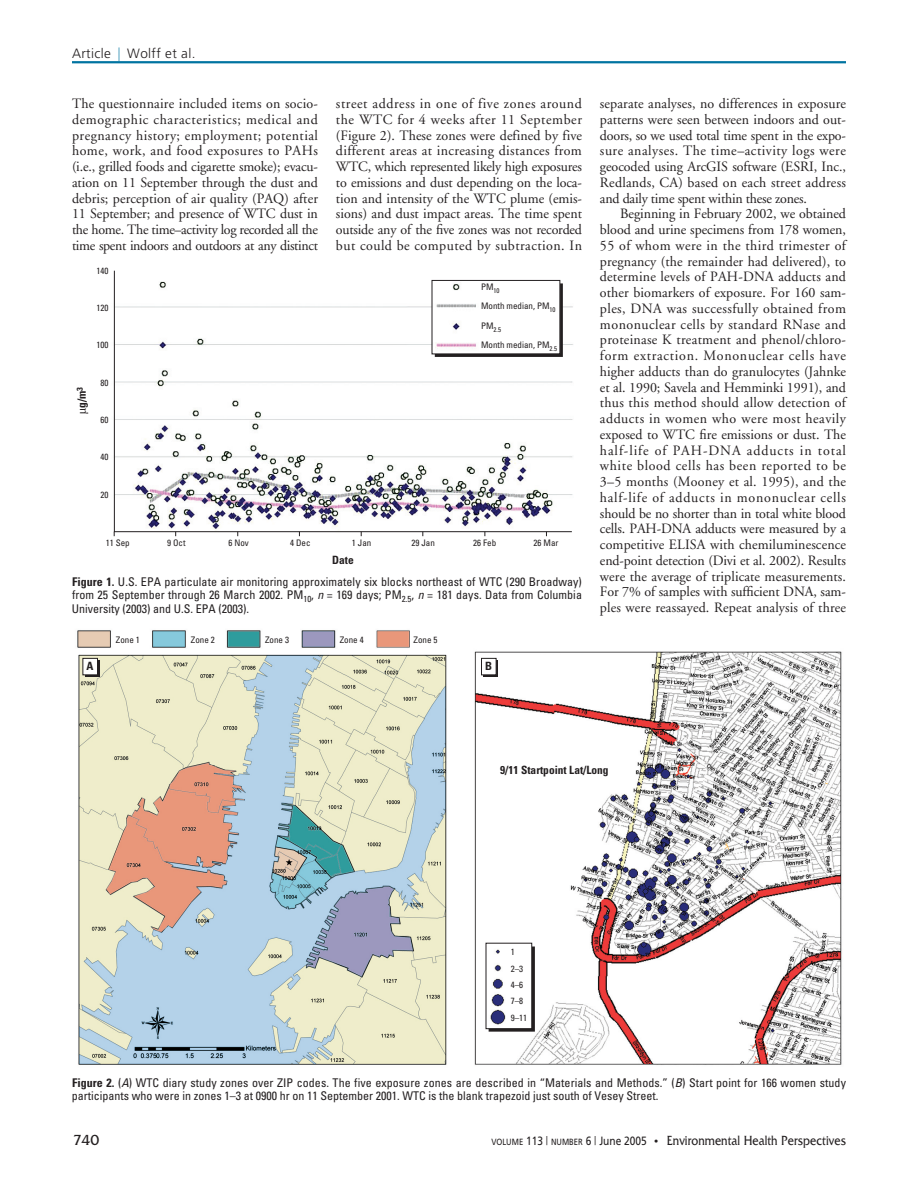
<style>
.page{position:relative;width:918px;height:1188px;background:#fff}
.page>*{position:absolute;margin:0;border:0;box-sizing:border-box;transform-origin:0 0}
.t1{font:15px "Friz Quadrata IT Cby BT";color:#231f20}
.t2{font:14.25px/15.8px "Adobe Garamond";letter-spacing:-.01em;color:#231f20;text-align:justify}
.t3{font:13.5px "Friz Quadrata IT Cby BT";color:#231f20;scale:.85 1}
.t4{font:300 13.5px "Frutiger";letter-spacing:.025em;color:#231f20}
.t5{font:condensed 12px/13.5px "Univers";letter-spacing:.005em;color:#231f20;text-align:justify}
.t6{font:700 condensed 11.4px "Univers";color:#231f20}
.t7{font:condensed 9px/16.4px "Univers";color:#231f20}
.t8{font:condensed 6.75px "Univers";color:#231f20}
.s1{font-size:18px;color:#0074a1}
.s2{font-weight:700}
.s3{font-style:italic}
.s4{font-family:"Frutiger";font-size:9px}
.s5{font-family:"Frutiger";font-size:12px}
.s6{font-family:"Frutiger";font-weight:300;font-size:12px}
.s7{font-size:10.5px}
</style>
<div class="page">
<hr style="left:72px;top:61px;width:774px;height:2px;background:#0074a1">
<img style="left:113px;top:271px;width:459px;height:266px">
<svg style="left:114px;top:270px;width:459px;height:262px"></svg>
<div style="left:432px;top:280px;width:128px;height:74px;border:1px solid #231f20"></div>
<svg style="left:435px;top:283px;width:128px;height:74px"></svg>
<img style="left:77px;top:630px;width:370px;height:435px">
<img style="left:474px;top:651px;width:368px;height:414px">
<div style="left:85px;top:660px;width:14px;height:17px;background:#231f20"></div>
<div style="left:83px;top:658px;width:15px;height:17px;background:#fff;border:1px solid #231f20"></div>
<div style="left:483px;top:660px;width:15px;height:17px;background:#2b2728"></div>
<div style="left:481px;top:658px;width:15px;height:17px;background:#fff;border:1px solid #231f20"></div>
<svg style="left:486px;top:944px;width:50px;height:89px"></svg>
<p class="t4" style="left:72px;top:48px;width:125px">Article <span class="s1">|</span> Wolff et al.</p>
<p class="t2" style="left:72px;top:97px;width:248px">The questionnaire included items on socio&shy;demographic characteristics; medical and pregnancy history; employment; potential home, work, and food exposures to PAHs (i.e., grilled foods and cigarette smoke); evacu&shy;ation on 11 September through the dust and debris; perception of air quality (PAQ) after 11 September; and presence of WTC dust in the home. The time–activity log recorded all the time spent indoors and outdoors at any distinct</p>
<p class="t2" style="left:336px;top:97px;width:248px">street address in one of five zones around the WTC for 4 weeks after 11 September (Figure 2). These zones were defined by five different areas at increasing distances from WTC, which represented likely high exposures to emissions and dust depending on the loca&shy;tion and intensity of the WTC plume (emis&shy;sions) and dust impact areas. The time spent outside any of the five zones was not recorded but could be computed by subtraction. In</p>
<p class="t2" style="left:600px;top:97px;width:248px">separate analyses, no differences in exposure patterns were seen between indoors and out&shy;doors, so we used total time spent in the expo&shy;sure analyses. The time–activity logs were geocoded using ArcGIS software (ESRI, Inc., Redlands, CA) based on each street address and daily time spent within these zones.</p>
<p class="t2" style="left:600px;top:207px;width:248px;text-indent:20px">Beginning in February 2002, we obtained blood and urine specimens from 178 women, 55 of whom were in the third trimester of pregnancy (the remainder had delivered), to determine levels of PAH-DNA adducts and other biomarkers of exposure. For 160 sam&shy;ples, DNA was successfully obtained from mononuclear cells by standard RNase and proteinase K treatment and phenol/chloro&shy;form extraction. Mononuclear cells have higher adducts than do granulocytes (Jahnke et al. 1990; Savela and Hemminki 1991), and thus this method should allow detection of adducts in women who were most heavily exposed to WTC fire emissions or dust. The half-life of PAH-DNA adducts in total white blood cells has been reported to be 3–5 months (Mooney et al. 1995), and the half-life of adducts in mononuclear cells should be no shorter than in total white blood cells. PAH-DNA adducts were measured by a competitive ELISA with chemiluminescence end-point detection (Divi et al. 2002). Results were the average of triplicate measurements.<br>For 7% of samples with sufficient DNA, sam&shy;ples were reassayed. Repeat analysis of three</p>
<p class="t7" style="left:96px;top:263px;width:13px">140</p>
<p class="t7" style="left:96px;top:300px;width:13px">120</p>
<p class="t7" style="left:96px;top:338px;width:13px">100</p>
<p class="t7" style="left:100px;top:375px;width:9px">80</p>
<p class="t7" style="left:100px;top:412px;width:9px">60</p>
<p class="t7" style="left:100px;top:450px;width:9px">40</p>
<p class="t7" style="left:100px;top:487px;width:9px">20</p>
<p class="t7" style="left:481px;top:278px;width:76px;line-height:19.2px">PM<sub>10<br></sub>Month median, PM<sub>10</sub></p>
<p class="t8" style="left:481px;top:327px;width:21px"><sup>PM</sup>2.5</p>
<p class="t7" style="left:481px;top:337px;width:77px">Month median, PM<sub>2.5</sub></p>
<p class="t6" style="left:77px;top:408px;width:22px;rotate:-90deg">g/m<sup>3</sup></p>
<p class="t7" style="left:106px;top:535px;width:25px">11 Sep</p>
<p class="t7" style="left:167px;top:535px;width:20px">9 Oct</p>
<p class="t7" style="left:228px;top:535px;width:22px">6 Nov</p>
<p class="t7" style="left:290px;top:535px;width:22px">4 Dec</p>
<p class="t7" style="left:352px;top:535px;width:21px">1 Jan</p>
<p class="t7" style="left:411px;top:535px;width:25px">29 Jan</p>
<p class="t7" style="left:473px;top:535px;width:24px">26 Feb</p>
<p class="t7" style="left:534px;top:535px;width:26px">26 Mar</p>
<p class="t6" style="left:332px;top:556px;width:23px">Date</p>
<p class="t5" style="left:72px;top:576px;width:512px"><span class="s2">Figure 1.</span> U.S. EPA particulate air monitoring approximately six blocks northeast of WTC (290 Broadway) from 25 September through 26 March 2002. PM<sub>10</sub>, <span class="s3">n</span>= 169 days; PM<sub>2.5</sub>, <span class="s3">n</span>= 181 days. Data from Columbia University (2003) and U.S. EPA (2003).</p>
<p class="t7" style="left:116px;top:632px;width:25px">Zone 1</p>
<p class="t7" style="left:191px;top:632px;width:25px">Zone 2</p>
<p class="t7" style="left:265px;top:632px;width:25px">Zone 3</p>
<p class="t7" style="left:340px;top:632px;width:25px">Zone 4</p>
<p class="t7" style="left:414px;top:632px;width:25px">Zone 5</p>
<p class="t6" style="left:87px;top:662px;width:8px">A</p>
<p class="t6" style="left:485px;top:662px;width:8px">B</p>
<p class="t6" style="left:500px;top:766px;width:110px">9/11 Startpoint Lat/Long</p>
<p class="t7" style="left:511px;top:945px;width:18px">1<br>2–3<br>4–6<br>7–8<br>9–11</p>
<p class="t5" style="left:72px;top:1077px;width:776px"><span class="s2">Figure 2.</span> (<span class="s3">A</span>) WTC diary study zones over ZIP codes. The five exposure zones are described in “Materials and Methods.” (<span class="s3">B</span>) Start point for 166 women study participants who were in zones 1–3 at 0900 hr on 11 September 2001. WTC is the blank trapezoid just south of Vesey Street.</p>
<p class="t1" style="left:73px;top:1135px;width:28px">740</p>
<p class="t3" style="left:491px;top:1136px;width:419px"><span class="s4">VOLUME</span> <span class="s5">113</span> <span class="s6">|</span> <span class="s4">NUMBER</span> <span class="s5">6</span> <span class="s6">|</span> <span class="s5">June 2005</span> <span class="s7">•</span> Environmental Health Perspectives</p>
</div>
